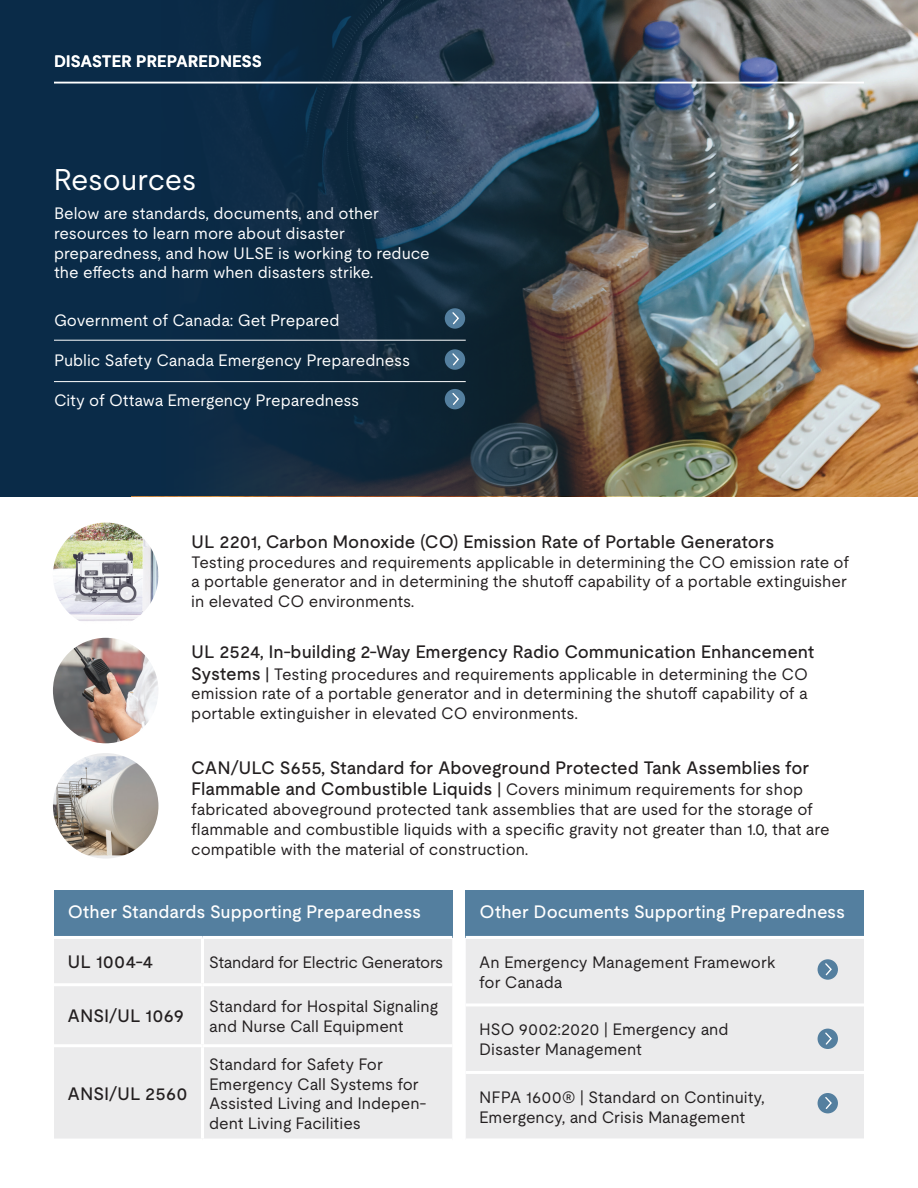
<style>
.page{position:relative;width:918px;height:1188px;background:#fff}
.page>*{position:absolute;margin:0;border:0;box-sizing:border-box;transform-origin:0 0}
.t1{font:30px "UL Moderat";letter-spacing:-.01em;color:#fff}
.t2{font:500 18px "UL Moderat";color:#231f20}
.t3{font:500 18px "UL Moderat";color:#fff}
.t4{font:16.5px/19.8px "UL Moderat";color:#231f20}
.t5{font:16.5px/19.8px "UL Moderat";color:#fff}
.t6{font:16.5px "UL Moderat";letter-spacing:-.02em;color:#231f20}
.t7{font:500 16.5px "UL Moderat";color:#fff}
.s1{font-weight:500;font-size:18px}
.s2{font-weight:500}
</style>
<div class="page">
<img style="left:766px;top:0;width:152px;height:496px">
<div style="left:0;top:0;width:131px;height:496px;background:#0a2b48"></div>
<img style="left:123px;top:0;width:643px;height:496px">
<hr style="left:54px;top:82px;width:810px;height:1px;background:#fff">
<div style="left:466px;top:890px;width:398px;height:47px;background:#547f9f"></div>
<div style="left:466px;top:939px;width:398px;height:199px;background:#ebebec"></div>
<hr style="left:466px;top:936px;width:398px;height:3px;background:#fff">
<hr style="left:466px;top:1003px;width:398px;height:3px;background:#fff">
<hr style="left:466px;top:1071px;width:398px;height:3px;background:#fff">
<div style="left:818px;top:959px;width:20px;height:21px;background:#547f9f;border-radius:50%"></div>
<svg style="left:825px;top:963px;width:7px;height:13px"></svg>
<div style="left:818px;top:1029px;width:20px;height:20px;background:#547f9f;border-radius:50%"></div>
<svg style="left:825px;top:1032px;width:7px;height:13px"></svg>
<div style="left:818px;top:1093px;width:20px;height:20px;background:#547f9f;border-radius:50%"></div>
<svg style="left:825px;top:1097px;width:7px;height:12px"></svg>
<div style="left:445px;top:308px;width:20px;height:21px;background:#547f9f;border-radius:50%"></div>
<svg style="left:452px;top:312px;width:7px;height:13px"></svg>
<div style="left:445px;top:349px;width:20px;height:21px;background:#547f9f;border-radius:50%"></div>
<svg style="left:452px;top:353px;width:7px;height:13px"></svg>
<div style="left:445px;top:389px;width:20px;height:20px;background:#547f9f;border-radius:50%"></div>
<svg style="left:452px;top:393px;width:7px;height:12px"></svg>
<img style="left:52px;top:522px;width:107px;height:107px;border-radius:54px">
<div style="left:51px;top:521px;width:110px;height:109px;border:2px solid #fff;border-radius:50%"></div>
<img style="left:52px;top:637px;width:107px;height:107px;border-radius:54px">
<div style="left:51px;top:636px;width:110px;height:109px;border:2px solid #fff;border-radius:50%"></div>
<img style="left:54px;top:756px;width:104px;height:99px">
<div style="left:51px;top:751px;width:110px;height:110px;border:2px solid #fff;border-radius:50%"></div>
<div style="left:54px;top:890px;width:398px;height:47px;background:#547f9f"></div>
<div style="left:54px;top:939px;width:398px;height:200px;background:#ebebec"></div>
<hr style="left:201px;top:939px;width:3px;height:44px;background:#fff">
<hr style="left:201px;top:986px;width:3px;height:58px;background:#fff">
<hr style="left:201px;top:1047px;width:3px;height:92px;background:#fff">
<hr style="left:54px;top:936px;width:148px;height:3px;background:#fff">
<hr style="left:202px;top:936px;width:250px;height:3px;background:#fff">
<hr style="left:54px;top:983px;width:148px;height:3px;background:#fff">
<hr style="left:202px;top:983px;width:250px;height:3px;background:#fff">
<hr style="left:54px;top:1044px;width:148px;height:3px;background:#fff">
<hr style="left:202px;top:1044px;width:250px;height:3px;background:#fff">
<hr style="left:54px;top:340px;width:412px;height:1px;background:#fff">
<hr style="left:54px;top:381px;width:412px;height:1px;background:#fff">
<p class="t7" style="left:54px;top:48px;width:209px">DISASTER PREPAREDNESS</p>
<h1 class="t1" style="left:53px;top:156px;width:145px">Resources</h1>
<p class="t5" style="left:54px;top:203px;width:377px">Below are standards, documents, and other resources to learn more about disaster preparedness, and how ULSE is working to reduce the effects and harm when disasters strike.</p>
<p class="t5" style="left:54px;top:310px;width:287px">Government of Canada: Get Prepared</p>
<p class="t5" style="left:54px;top:350px;width:358px">Public Safety Canada Emergency Preparedness</p>
<p class="t5" style="left:54px;top:390px;width:307px">City of Ottawa Emergency Preparedness</p>
<p class="t2" style="left:191px;top:527px;width:585px">UL 2201, Carbon Monoxide (CO) Emission Rate of Portable Generators</p>
<p class="t4" style="left:191px;top:552px;width:659px">Testing procedures and requirements applicable in determining the CO emission rate of a portable generator and in determining the shutoff capability of a portable extinguisher in elevated CO environments.</p>
<p class="t2" style="left:191px;top:637px;width:625px">UL 2524, In-building 2-Way Emergency Radio Communication Enhancement</p>
<p class="t4" style="left:191px;top:663px;width:618px;text-align:justify"><span class="s1">Systems</span> <span class="s2">|</span> Testing procedures and requirements applicable in determining the CO emission rate of a portable generator and in determining the shutoff capability of a portable extinguisher in elevated CO environments.</p>
<p class="t2" style="left:191px;top:753px;width:620px">CAN/ULC S655, Standard for Aboveground Protected Tank Assemblies for</p>
<p class="t4" style="left:191px;top:779px;width:640px"><span class="s1">Flammable and Combustible Liquids</span> <span class="s2">|</span> Covers minimum requirements for shop fabricated aboveground protected tank assemblies that are used for the storage of flammable and combustible liquids with a specific gravity not greater than 1.0, that are compatible with the material of construction.</p>
<p class="t3" style="left:68px;top:898px;width:355px">Other Standards Supporting Preparedness</p>
<p class="t2" style="left:68px;top:948px;width:87px">UL 1004-4</p>
<p class="t6" style="left:209px;top:949px;width:236px">Standard for Electric Generators</p>
<p class="t2" style="left:68px;top:1002px;width:118px">ANSI/UL 1069</p>
<p class="t4" style="left:209px;top:996px;width:230px">Standard for Hospital Signaling and Nurse Call Equipment</p>
<p class="t2" style="left:68px;top:1080px;width:122px">ANSI/UL 2560</p>
<p class="t4" style="left:209px;top:1054px;width:219px">Standard for Safety For<br>Emergency Call Systems for<br>Assisted Living and Indepen&shy;dent Living Facilities</p>
<p class="t3" style="left:479px;top:898px;width:367px">Other Documents Supporting Preparedness</p>
<p class="t4" style="left:479px;top:952px;width:298px">An Emergency Management Framework for Canada</p>
<p class="t4" style="left:479px;top:1019px;width:251px">HSO 9002:2020 | Emergency and<br>Disaster Management</p>
<p class="t4" style="left:479px;top:1087px;width:287px">NFPA 1600® | Standard on Continuity,<br>Emergency, and Crisis Management</p>
</div>
